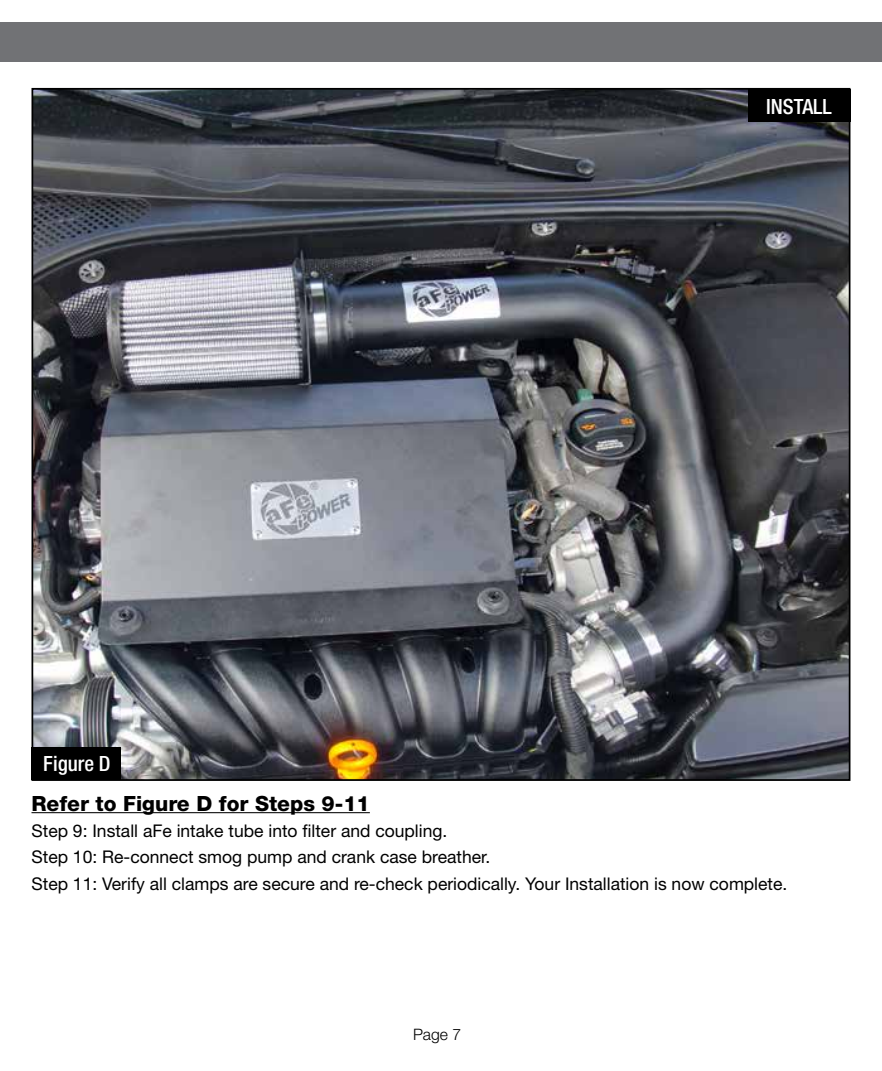
<style>
.page{position:relative;width:882px;height:1071px;background:#fff}
.page>*{position:absolute;margin:0;border:0;box-sizing:border-box;transform-origin:0 0}
.t1{font:800 21px "Helvetica Neue";color:#000}
.t2{font:500 condensed 21px "Helvetica Neue";color:#fff}
.t3{font:17.5px/26.2px "Helvetica Neue";color:#000}
.t4{font:300 15.75px "Helvetica Neue";color:#000}
</style>
<div class="page">
<img style="left:35px;top:91px;width:812px;height:687px">
<div style="left:0;top:23px;width:882px;height:39px;background:#717275"></div>
<hr style="left:32px;top:812px;width:338px;height:1px;background:#000">
<div style="left:32px;top:747px;width:89px;height:33px;background:#000"></div>
<div style="left:748px;top:89px;width:102px;height:33px;background:#000"></div>
<p class="t2" style="left:43px;top:751px;width:69px">Figure D</p>
<p class="t2" style="left:766px;top:94px;width:67px">INSTALL</p>
<p class="t1" style="left:32px;top:791px;width:340px">Refer to Figure D for Steps 9-11</p>
<p class="t3" style="left:32px;top:817px;width:757px">Step 9: Install aFe intake tube into filter and coupling.<br>Step 10: Re-connect smog pump and crank case breather.<br>Step 11: Verify all clamps are secure and re-check periodically. Your Installation is now complete.</p>
<p class="t4" style="left:413px;top:1024px;width:50px">Page 7</p>
</div>
